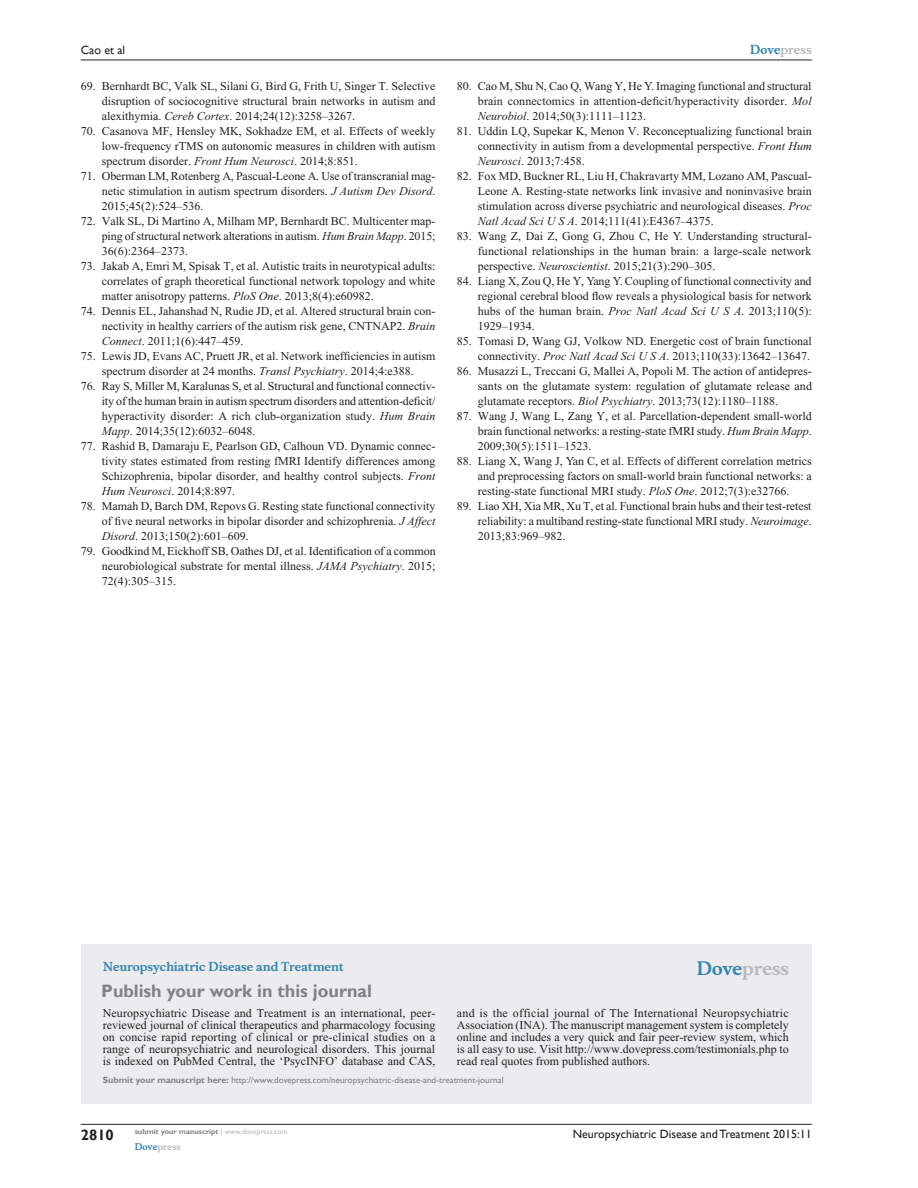
<style>
.page{position:relative;width:918px;height:1188px;background:#fff}
.page>*{position:absolute;margin:0;border:0;box-sizing:border-box;transform-origin:0 0}
.PromBx-H1{font:700 18px "Gill Sans";color:#808285}
.PromBx-Brand{font:700 18px "Musee";color:#b8b9bc}
.t1{font:700 15px "Gill Sans";color:#231f20}
.RefNL2{font:12px/15px "Times New Roman";color:#231f20;text-align:justify}
.PromBx-Tx{font:12px/12px "Times New Roman";color:#231f20;text-align:justify}
.t2{font:12px "Gill Sans";color:#231f20}
.PromBx-JrnlName{font:700 12px "Musee";color:#3485ae}
.t3{font:700 12px "Musee";color:#b8b9bc}
.PromBx-SubmitMssWebA{font:9px "Gill Sans";color:#808285}
.t4{font:700 9px "Musee";color:#b8b9bc}
.t5{font:700 7.5px "Gill Sans";color:#808285}
.s1{font-style:italic}
.s2{color:#3485ae}
.s3{font-weight:700}
.s4{font-weight:400;color:#b8b9bc}
</style>
<div class="page">
<div style="left:81px;top:944px;width:731px;height:159px;background:#ececee"></div>
<hr style="left:81px;top:1124px;width:731px;height:1px;background:#231f20">
<hr style="left:81px;top:60px;width:731px;height:1px;background:#231f20">
<p class="t2" style="left:81px;top:43px;width:46px">Cao et al</p>
<p class="RefNL2" style="left:102px;top:79px;width:335px;text-indent:-21px">69. Bernhardt BC, Valk SL, Silani G, Bird G, Frith U, Singer T. Selective disruption of sociocognitive structural brain networks in autism and alexithymia. <span class="s1">Cereb Cortex</span>. 2014;24(12):3258–3267.</p>
<p class="RefNL2" style="left:102px;top:124px;width:335px;text-indent:-21px">70. Casanova MF, Hensley MK, Sokhadze EM, et al. Effects of weekly low-frequency rTMS on autonomic measures in children with autism spectrum disorder. <span class="s1">Front Hum Neurosci</span>. 2014;8:851.</p>
<p class="RefNL2" style="left:102px;top:169px;width:335px;text-indent:-21px">71. Oberman LM, Rotenberg A, Pascual-Leone A. Use of transcranial mag&shy;netic stimulation in autism spectrum disorders. <span class="s1">J Autism Dev Disord</span>.<br>2015;45(2):524–536.</p>
<p class="RefNL2" style="left:102px;top:214px;width:335px;text-indent:-21px">72. Valk SL, Di Martino A, Milham MP, Bernhardt BC. Multicenter map&shy;ping of structural network alterations in autism. <span class="s1">Hum Brain Mapp</span>. 2015; 36(6):2364–2373.</p>
<p class="RefNL2" style="left:102px;top:259px;width:335px;text-indent:-21px">73. Jakab A, Emri M, Spisak T, et al. Autistic traits in neurotypical adults: correlates of graph theoretical functional network topology and white matter anisotropy patterns. <span class="s1">PloS One</span>. 2013;8(4):e60982.</p>
<p class="RefNL2" style="left:102px;top:304px;width:335px;text-indent:-21px">74. Dennis EL, Jahanshad N, Rudie JD, et al. Altered structural brain con&shy;nectivity in healthy carriers of the autism risk gene, CNTNAP2. <span class="s1">Brain Connect</span>. 2011;1(6):447–459.</p>
<p class="RefNL2" style="left:81px;top:349px;width:356px;text-align:center">75. Lewis JD, Evans AC, Pruett JR, et al. Network inefficiencies in autism spectrum disorder at 24 months. <span class="s1">Transl Psychiatry</span>. 2014;4:e388.</p>
<p class="RefNL2" style="left:102px;top:379px;width:335px;text-indent:-21px">76. Ray S, Miller M, Karalunas S, et al. Structural and functional connectiv&shy;ity of the human brain in autism spectrum disorders and attention-deficit/ hyperactivity disorder: A rich club-organization study. <span class="s1">Hum Brain Mapp</span>. 2014;35(12):6032–6048.</p>
<p class="RefNL2" style="left:102px;top:439px;width:335px;text-indent:-21px">77. Rashid B, Damaraju E, Pearlson GD, Calhoun VD. Dynamic connec&shy;tivity states estimated from resting fMRI Identify differences among Schizophrenia, bipolar disorder, and healthy control subjects. <span class="s1">Front Hum Neurosci</span>. 2014;8:897.</p>
<p class="RefNL2" style="left:102px;top:499px;width:335px;text-indent:-21px">78. Mamah D, Barch DM, Repovs G. Resting state functional connectivity of five neural networks in bipolar disorder and schizophrenia. <span class="s1">J Affect Disord</span>. 2013;150(2):601–609.</p>
<p class="RefNL2" style="left:102px;top:544px;width:335px;text-indent:-21px">79. Goodkind M, Eickhoff SB, Oathes DJ, et al. Identification of a common neurobiological substrate for mental illness. <span class="s1">JAMA Psychiatry</span>. 2015; 72(4):305–315.</p>
<p class="t3" style="left:750px;top:43px;width:63px"><span class="s2">Dove</span>press</p>
<p class="RefNL2" style="left:478px;top:79px;width:335px;text-indent:-21px">80. Cao M, Shu N, Cao Q, Wang Y, He Y. Imaging functional and structural brain connectomics in attention-deficit/hyperactivity disorder. <span class="s1">Mol Neurobiol</span>. 2014;50(3):1111–1123.</p>
<p class="RefNL2" style="left:478px;top:124px;width:335px;text-indent:-21px">81. Uddin LQ, Supekar K, Menon V. Reconceptualizing functional brain connectivity in autism from a developmental perspective. <span class="s1">Front Hum Neurosci</span>. 2013;7:458.</p>
<p class="RefNL2" style="left:478px;top:169px;width:335px;text-indent:-21px">82. Fox MD, Buckner RL, Liu H, Chakravarty MM, Lozano AM, Pascual-Leone A. Resting-state networks link invasive and noninvasive brain stimulation across diverse psychiatric and neurological diseases. <span class="s1">Proc Natl Acad Sci U S A</span>. 2014;111(41):E4367–4375.</p>
<p class="RefNL2" style="left:478px;top:229px;width:335px;text-indent:-21px">83. Wang Z, Dai Z, Gong G, Zhou C, He Y. Understanding structural&shy;functional relationships in the human brain: a large-scale network perspective. <span class="s1">Neuroscientist</span>. 2015;21(3):290–305.</p>
<p class="RefNL2" style="left:478px;top:274px;width:335px;text-indent:-21px">84. Liang X, Zou Q, He Y, Yang Y. Coupling of functional connectivity and regional cerebral blood flow reveals a physiological basis for network hubs of the human brain. <span class="s1">Proc Natl Acad Sci U S A</span>. 2013;110(5):<br>1929–1934.</p>
<p class="RefNL2" style="left:457px;top:334px;width:356px;text-align:right">85. Tomasi D, Wang GJ, Volkow ND. Energetic cost of brain functional connectivity. <span class="s1">Proc Natl Acad Sci U S A</span>. 2013;110(33):13642–13647.</p>
<p class="RefNL2" style="left:478px;top:364px;width:336px;text-indent:-21px">86. Musazzi L, Treccani G, Mallei A, Popoli M. The action of antidepres&shy;sants on the glutamate system: regulation of glutamate release and glutamate receptors. <span class="s1">Biol Psychiatry</span>. 2013;73(12):1180–1188.</p>
<p class="RefNL2" style="left:478px;top:409px;width:335px;text-indent:-21px">87. Wang J, Wang L, Zang Y, et al. Parcellation-dependent small-world brain functional networks: a resting-state fMRI study. <span class="s1">Hum Brain Mapp</span>.<br>2009;30(5):1511–1523.</p>
<p class="RefNL2" style="left:478px;top:454px;width:335px;text-indent:-21px">88. Liang X, Wang J, Yan C, et al. Effects of different correlation metrics and preprocessing factors on small-world brain functional networks: a resting-state functional MRI study. <span class="s1">PloS One</span>. 2012;7(3):e32766.</p>
<p class="RefNL2" style="left:478px;top:499px;width:335px;text-indent:-21px">89. Liao XH, Xia MR, Xu T, et al. Functional brain hubs and their test-retest reliability: a multiband resting-state functional MRI study. <span class="s1">Neuroimage</span>.<br>2013;83:969–982.</p>
<p class="PromBx-JrnlName" style="left:103px;top:959px;width:243px">Neuropsychiatric Disease and Treatment</p>
<p class="PromBx-H1" style="left:101px;top:980px;width:272px">Publish your work in this journal</p>
<p class="PromBx-Brand" style="left:697px;top:958px;width:94px"><span class="s2">Dove</span>press</p>
<p class="PromBx-Tx" style="left:103px;top:1007px;width:334px">Neuropsychiatric Disease and Treatment is an international, peer&shy;reviewed journal of clinical therapeutics and pharmacology focusing on concise rapid reporting of clinical or pre-clinical studies on a range of neuropsychiatric and neurological disorders. This journal is indexed on PubMed Central, the ‘PsycINFO’ database and CAS,</p>
<p class="PromBx-Tx" style="left:457px;top:1007px;width:333px">and is the official journal of The International Neuropsychiatric Association (INA). The manuscript management system is completely online and includes a very quick and fair peer-review system, which is all easy to use. Visit http://www.dovepress.com/testimonials.php to read real quotes from published authors.</p>
<p class="PromBx-SubmitMssWebA" style="left:103px;top:1075px;width:402px"><span class="s3">Submit your manuscript here:</span> http://www.dovepress.com/neuropsychiatric-disease-and-treatment-journal</p>
<p class="t1" style="left:81px;top:1126px;width:35px">2810</p>
<p class="t5" style="left:135px;top:1127px;width:154px">submit your manuscript <span class="s4">| www.dovepress.com</span></p>
<p class="t4" style="left:135px;top:1141px;width:48px"><span class="s2">Dove</span>press</p>
<p class="t2" style="left:573px;top:1127px;width:241px">Neuropsychiatric Disease and Treatment 2015:11</p>
</div>
